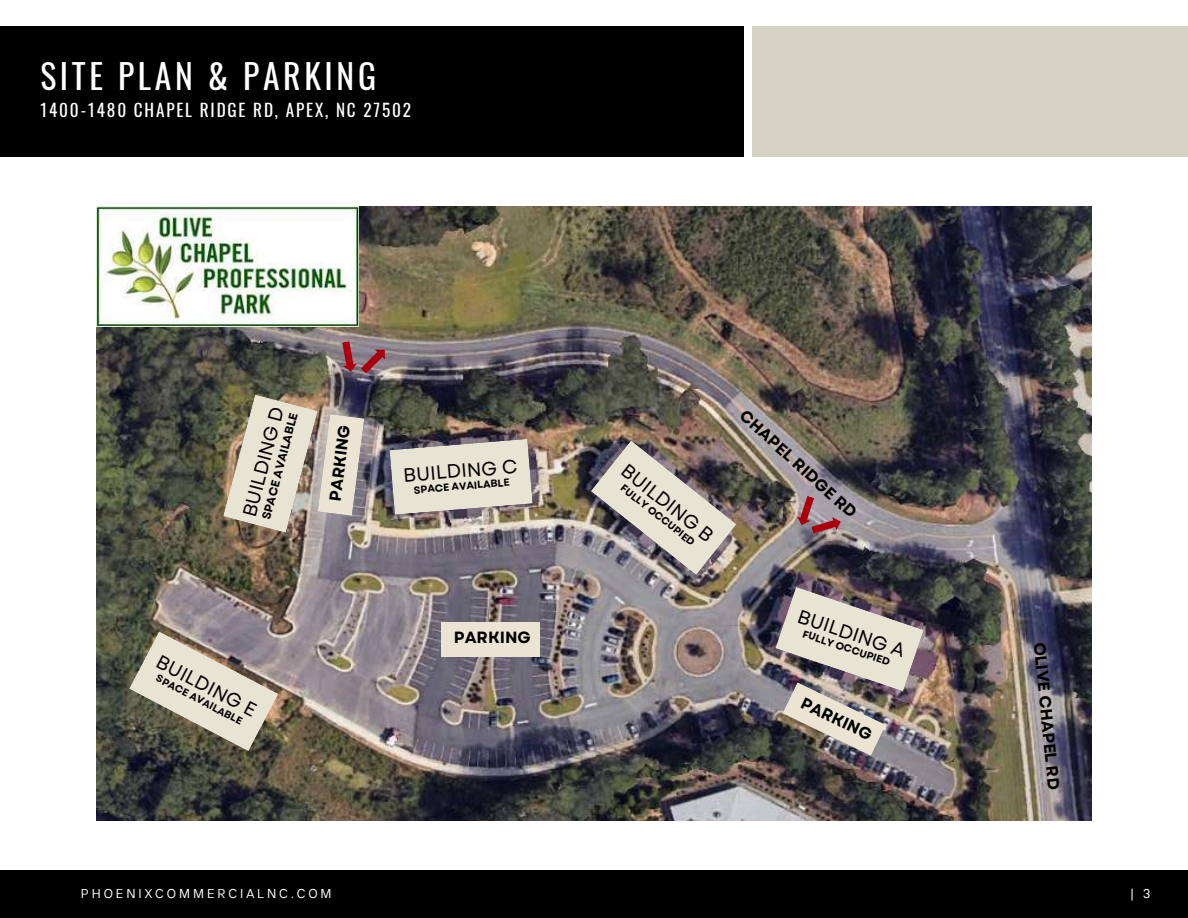
<style>
.page{position:relative;width:1188px;height:918px;background:#fff}
.page>*{position:absolute;margin:0;border:0;box-sizing:border-box;transform-origin:0 0}
.t1{font:33.75px "Oswald";letter-spacing:.105em;color:#fff}
.t2{font:19.2px "Garet";color:#000}
.t3{font:17.25px "Oswald";letter-spacing:.105em;color:#fff}
.t4{font:700 16.2px "Garet";color:#000}
.t5{font:12.75px "TT Interphases";letter-spacing:.23em;color:#fff}
.t6{font:700 11.7px "Garet";color:#000}
.t7{font:700 10.2px "Garet";color:#000}
</style>
<div class="page">
<div style="left:0;top:27px;width:744px;height:130px;background:#000"></div>
<div style="left:752px;top:27px;width:436px;height:130px;background:#d6d2c4"></div>
<div style="left:0;top:871px;width:1188px;height:47px;background:#000"></div>
<img style="left:97px;top:207px;width:994px;height:614px">
<img style="left:223px;top:395px;width:141px;height:138px">
<div style="left:441px;top:622px;width:99px;height:34px;background:#ebe4d3"></div>
<svg style="left:390px;top:439px;width:143px;height:76px;background:#cfcbbf"></svg>
<img style="left:591px;top:440px;width:145px;height:135px">
<img style="left:775px;top:587px;width:149px;height:169px">
<svg style="left:129px;top:631px;width:149px;height:120px;background:#a7a295"></svg>
<img style="left:97px;top:207px;width:262px;height:119px">
<svg style="left:342px;top:341px;width:43px;height:33px"></svg>
<svg style="left:797px;top:496px;width:44px;height:38px;background:#a4767f"></svg>
<h1 class="t1" style="left:40px;top:49px;width:337px">SITE PLAN &amp; PARKING</h1>
<h3 class="t3" style="left:40px;top:96px;width:372px">1400-1480 CHAPEL RIDGE RD, APEX, NC 27502</h3>
<h2 class="t2" style="left:235px;top:513px;width:115px;rotate:-75deg">BUILDING D</h2>
<p class="t6" style="left:258px;top:517px;width:111px;rotate:-75deg">SPACE AVAILABLE</p>
<h3 class="t4" style="left:323px;top:500px;width:78px;rotate:-83deg">PARKING</h3>
<h2 class="t2" style="left:164px;top:648px;width:112px;rotate:28deg">BUILDING E</h2>
<p class="t7" style="left:161px;top:671px;width:97px;rotate:28deg">SPACE AVAILABLE</p>
<h2 class="t2" style="left:402px;top:462px;width:116px;rotate:-5deg">BUILDING C</h2>
<p class="t7" style="left:413px;top:483px;width:97px;rotate:-5deg">SPACE AVAILABLE</p>
<h3 class="t4" style="left:454px;top:626px;width:78px">PARKING</h3>
<h2 class="t2" style="left:632px;top:457px;width:113px;rotate:38deg">BUILDING B</h2>
<p class="t7" style="left:626px;top:481px;width:93px;rotate:38deg">FULLY OCCUPIED</p>
<h3 class="t4" style="left:750px;top:405px;width:153px;rotate:42deg">CHAPEL RIDGE RD</h3>
<h2 class="t2" style="left:803px;top:602px;width:114px;rotate:19deg">BUILDING A</h2>
<p class="t7" style="left:806px;top:626px;width:93px;rotate:19deg">FULLY OCCUPIED</p>
<h3 class="t4" style="left:807px;top:691px;width:78px;rotate:26deg">PARKING</h3>
<h3 class="t4" style="left:1051px;top:641px;width:150px;rotate:84deg">OLIVE CHAPEL RD</h3>
<p class="t5" style="left:81px;top:885px;width:252px">PHOENIXCOMMERCIALNC.COM</p>
<p class="t5" style="left:1130px;top:885px;width:21px">| 3</p>
</div>
